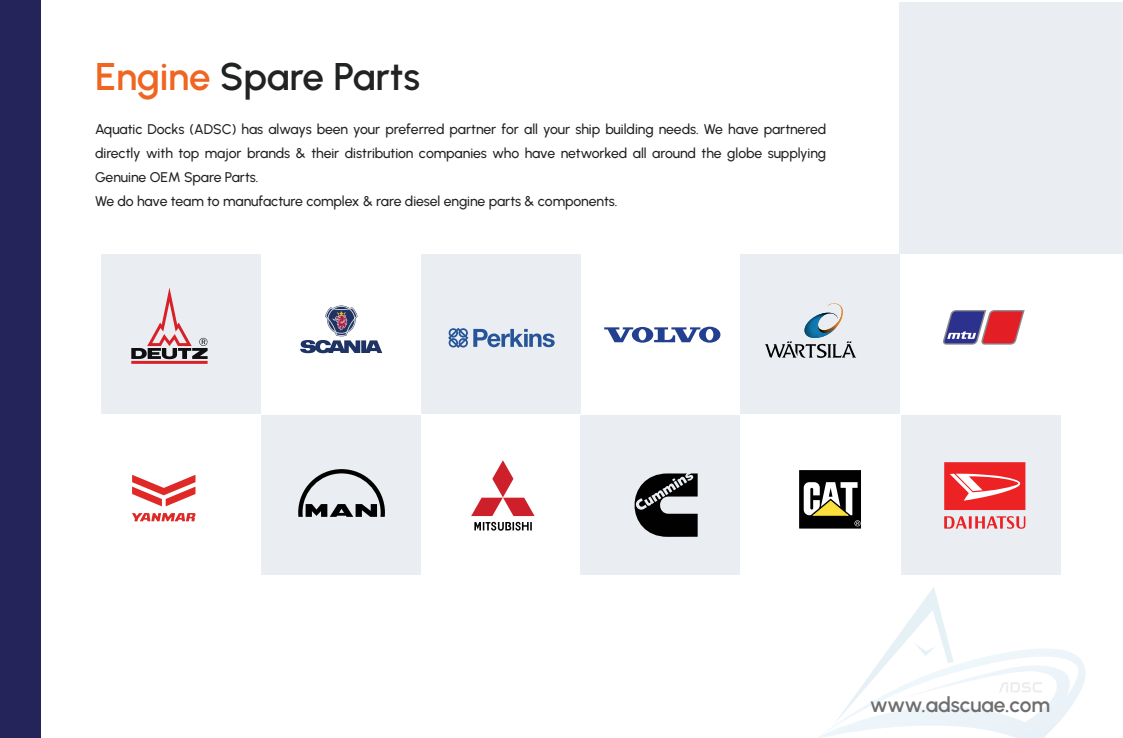
<style>
.page{position:relative;width:1123px;height:738px;background:#fff}
.page>*{position:absolute;margin:0;border:0;box-sizing:border-box;transform-origin:0 0}
.t1{font:600 38.5px "Urbanist";letter-spacing:-.01em;color:#212222}
.t2{font:600 21px "Urbanist";letter-spacing:-.01em;color:#6d6e71}
.t3{font:500 14px/24px "Urbanist";letter-spacing:-.005em;color:#231f20}
.s1{color:#ef6622}
</style>
<div class="page">
<div style="left:0;top:0;width:41px;height:737px;background:#24245b"></div>
<svg style="left:604px;top:326px;width:116px;height:16px"></svg>
<svg style="left:132px;top:474px;width:63px;height:47px"></svg>
<svg style="left:300px;top:305px;width:82px;height:48px"></svg>
<div style="left:102px;top:254px;width:159px;height:159px;background:#eaedf1"></div>
<div style="left:261px;top:414px;width:160px;height:160px;background:#eaedf1"></div>
<div style="left:421px;top:254px;width:160px;height:159px;background:#eaedf1"></div>
<div style="left:580px;top:414px;width:160px;height:160px;background:#eaedf1"></div>
<div style="left:901px;top:414px;width:160px;height:160px;background:#eaedf1"></div>
<div style="left:740px;top:254px;width:159px;height:159px;background:#eaedf1"></div>
<div style="left:898px;top:2px;width:225px;height:252px;background:#eaedf1"></div>
<svg style="left:131px;top:287px;width:77px;height:76px"></svg>
<svg style="left:448px;top:327px;width:106px;height:21px"></svg>
<svg style="left:765px;top:341px;width:91px;height:16px"></svg>
<img style="left:828px;top:303px;width:15px;height:24px">
<img style="left:804px;top:312px;width:33px;height:26px">
<svg style="left:634px;top:473px;width:63px;height:63px"></svg>
<svg style="left:472px;top:460px;width:62px;height:55px"></svg>
<svg style="left:474px;top:521px;width:58px;height:9px"></svg>
<svg style="left:298px;top:469px;width:87px;height:47px"></svg>
<svg style="left:799px;top:470px;width:62px;height:59px"></svg>
<div style="left:799px;top:470px;width:61px;height:57px;background:#010101;border:1px solid #010101"></div>
<svg style="left:803px;top:482px;width:57px;height:44px"></svg>
<svg style="left:943px;top:310px;width:81px;height:34px"></svg>
<svg style="left:819px;top:587px;width:266px;height:150px"></svg>
<svg style="left:944px;top:462px;width:81px;height:66px"></svg>
<h1 class="t1" style="left:95px;top:51px;width:326px"><span class="s1">Engine</span> Spare Parts</h1>
<p class="t3" style="left:95px;top:116px;width:732px">Aquatic Docks (ADSC) has always been your preferred partner for all your ship building needs. We have partnered directly with top major brands &amp; their distribution companies who have networked all around the globe supplying Genuine OEM Spare Parts.<br>We do have team to manufacture complex &amp; rare diesel engine parts &amp; components.</p>
<h2 class="t2" style="left:870px;top:690px;width:182px">www.adscuae.com</h2>
</div>
